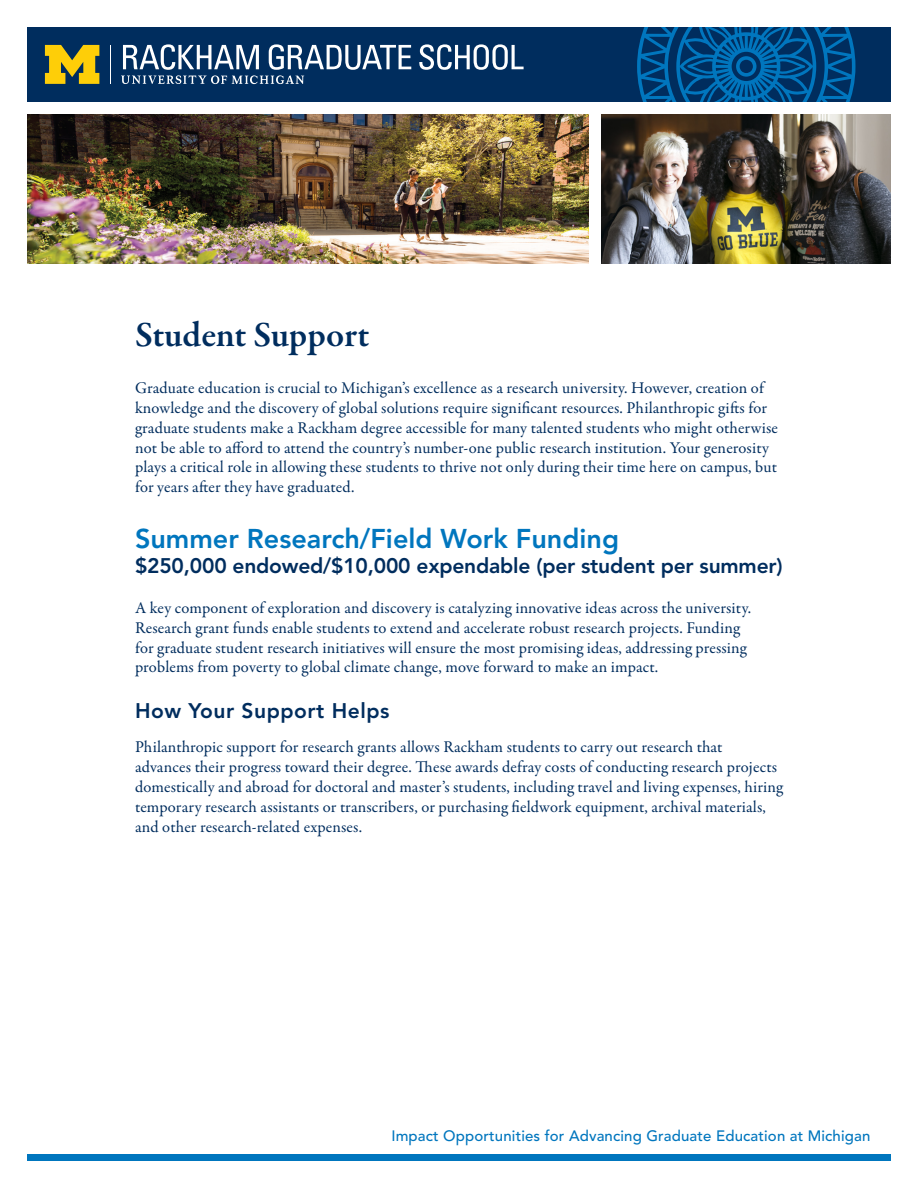
<style>
.page{position:relative;width:918px;height:1188px;background:#fff}
.page>*{position:absolute;margin:0;border:0;box-sizing:border-box;transform-origin:0 0}
.t1{font:600 36px "Garamond Premr Pro";letter-spacing:-.005em;color:#002d5e}
.t2{font:800 27px "Avenir LT Std";color:#0076be}
.t3{font:800 21px "Avenir LT Std";letter-spacing:-.01em;color:#002d5e}
.t4{font:800 21px "Avenir LT Std";letter-spacing:.025em;color:#002d5e}
.t5{font:16.5px/19.8px "Garamond Premr Pro";letter-spacing:.01em;color:#002d5e}
.t6{font:500 15px "Avenir LT Std";letter-spacing:.01em;color:#0076be}
</style>
<div class="page">
<div style="left:27px;top:1155px;width:864px;height:6px;background:#0076be"></div>
<div style="left:27px;top:27px;width:864px;height:75px;background:#002d5e"></div>
<svg style="left:419px;top:44px;width:105px;height:26px"></svg>
<hr style="left:110px;top:45px;width:1px;height:39px;background:#fff">
<svg style="left:45px;top:45px;width:54px;height:39px"></svg>
<svg style="left:121px;top:44px;width:290px;height:40px"></svg>
<svg style="left:637px;top:27px;width:218px;height:75px"></svg>
<img style="left:27px;top:114px;width:562px;height:150px">
<img style="left:602px;top:114px;width:289px;height:150px">
<p class="t1" style="left:135px;top:313px;width:236px">Student Support</p>
<p class="t5" style="left:135px;top:379px;width:645px">Graduate education is crucial to Michigan’s excellence as a research university. However, creation of knowledge and the discovery of global solutions require significant resources. Philanthropic gifts for graduate students make a Rackham degree accessible for many talented students who might otherwise not be able to afford to attend the country’s number-one public research institution. Your generosity plays a critical role in allowing these students to thrive not only during their time here on campus, but for years after they have graduated.</p>
<p class="t2" style="left:135px;top:523px;width:486px">Summer Research/Field Work Funding</p>
<p class="t3" style="left:135px;top:553px;width:649px">$250,000 endowed/$10,000 expendable (per student per summer)</p>
<p class="t5" style="left:135px;top:598px;width:618px">A key component of exploration and discovery is catalyzing innovative ideas across the university.<br>Research grant funds enable students to extend and accelerate robust research projects. Funding for graduate student research initiatives will ensure the most promising ideas, addressing pressing problems from poverty to global climate change, move forward to make an impact.</p>
<p class="t4" style="left:135px;top:699px;width:256px">How Your Support Helps</p>
<p class="t5" style="left:135px;top:738px;width:649px">Philanthropic support for research grants allows Rackham students to carry out research that<br>advances their progress toward their degree. These awards defray costs of conducting research projects domestically and abroad for doctoral and master’s students, including travel and living expenses, hiring temporary research assistants or transcribers, or purchasing fieldwork equipment, archival materials, and other research-related expenses.</p>
<p class="t6" style="left:391px;top:1127px;width:481px">Impact Opportunities for Advancing Graduate Education at Michigan</p>
</div>
